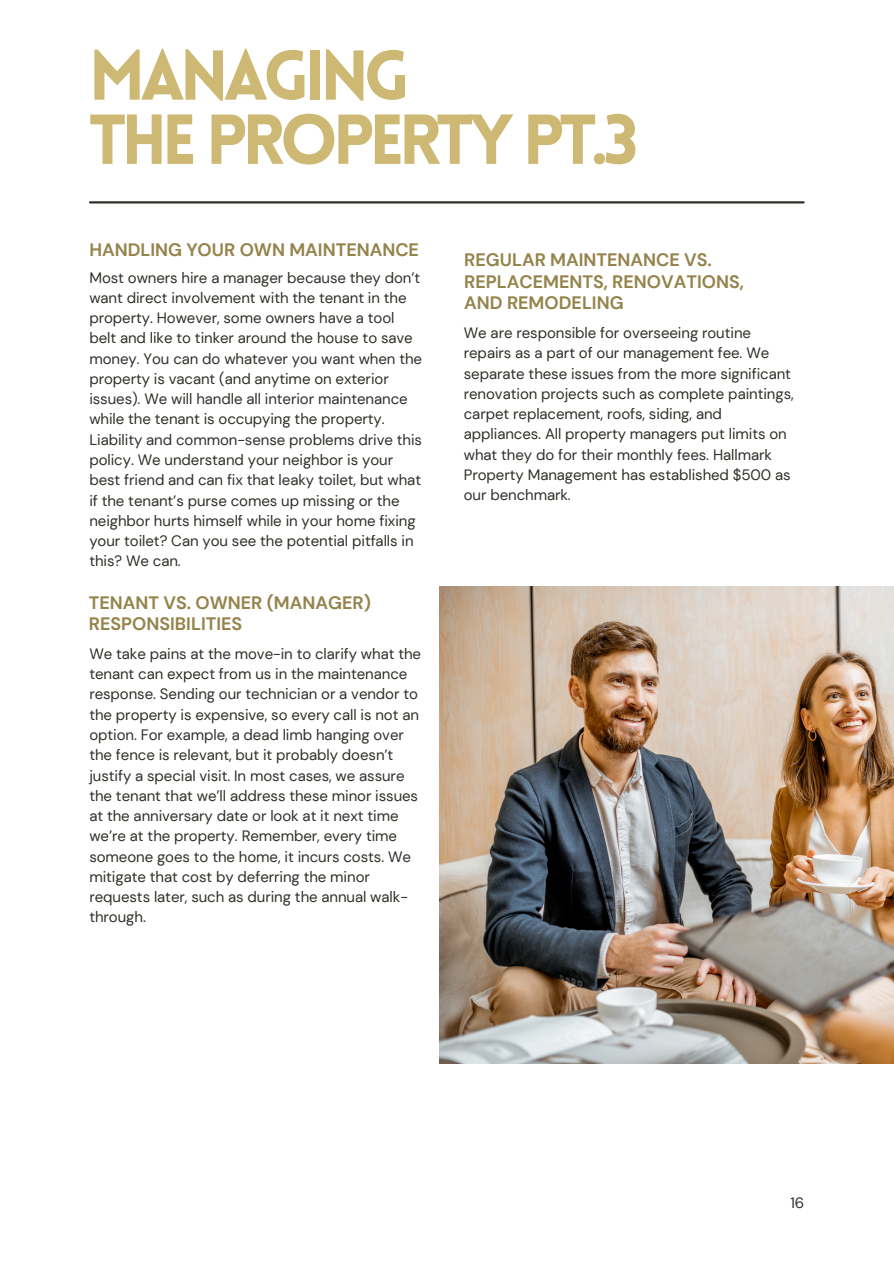
<style>
.page{position:relative;width:894px;height:1264px;background:#fff}
.page>*{position:absolute;margin:0;border:0;box-sizing:border-box;transform-origin:0 0}
.t1{font:900 69px/64.2px "Lovelo";letter-spacing:-.075em;color:#cdb874}
.t2{font:700 18px/21.3px "DM Sans";color:#94834b}
.t3{font:15px/20.2px "DM Sans";letter-spacing:-.005em;color:#2f3029}
</style>
<div class="page">
<hr style="left:90px;top:201px;width:713px;height:2px;background:#2f3029">
<img style="left:439px;top:586px;width:454px;height:477px">
<h2 class="t1" style="left:89px;top:50px;width:550px">MANAGING<br>THE PROPERTY PT.3</h2>
<h2 class="t2" style="left:89px;top:239px;width:331px">HANDLING YOUR OWN MAINTENANCE</h2>
<p class="t3" style="left:89px;top:267px;width:334px">Most owners hire a manager because they don’t want direct involvement with the tenant in the property. However, some owners have a tool belt and like to tinker around the house to save money. You can do whatever you want when the property is vacant (and anytime on exterior issues). We will handle all interior maintenance while the tenant is occupying the property.<br>Liability and common-sense problems drive this policy. We understand your neighbor is your best friend and can fix that leaky toilet, but what if the tenant’s purse comes up missing or the neighbor hurts himself while in your home fixing your toilet? Can you see the potential pitfalls in this? We can.</p>
<p class="t2" style="left:89px;top:592px;width:283px">TENANT VS. OWNER (MANAGER)<br>RESPONSIBILITIES</p>
<h2 class="t3" style="left:89px;top:643px;width:333px">We take pains at the move-in to clarify what the tenant can expect from us in the maintenance response. Sending our technician or a vendor to the property is expensive, so every call is not an option. For example, a dead limb hanging over the fence is relevant, but it probably doesn’t justify a special visit. In most cases, we assure the tenant that we’ll address these minor issues at the anniversary date or look at it next time we’re at the property. Remember, every time someone goes to the home, it incurs costs. We mitigate that cost by deferring the minor requests later, such as during the annual walk&shy;through.</h2>
<p class="t2" style="left:464px;top:250px;width:281px">REGULAR MAINTENANCE VS.<br>REPLACEMENTS, RENOVATIONS,<br>AND REMODELING</p>
<p class="t3" style="left:463px;top:323px;width:331px">We are responsible for overseeing routine repairs as a part of our management fee. We separate these issues from the more significant renovation projects such as complete paintings, carpet replacement, roofs, siding, and appliances. All property managers put limits on what they do for their monthly fees. Hallmark Property Management has established $500 as our benchmark.</p>
<p class="t3" style="left:790px;top:1192px;width:15px">16</p>
</div>
